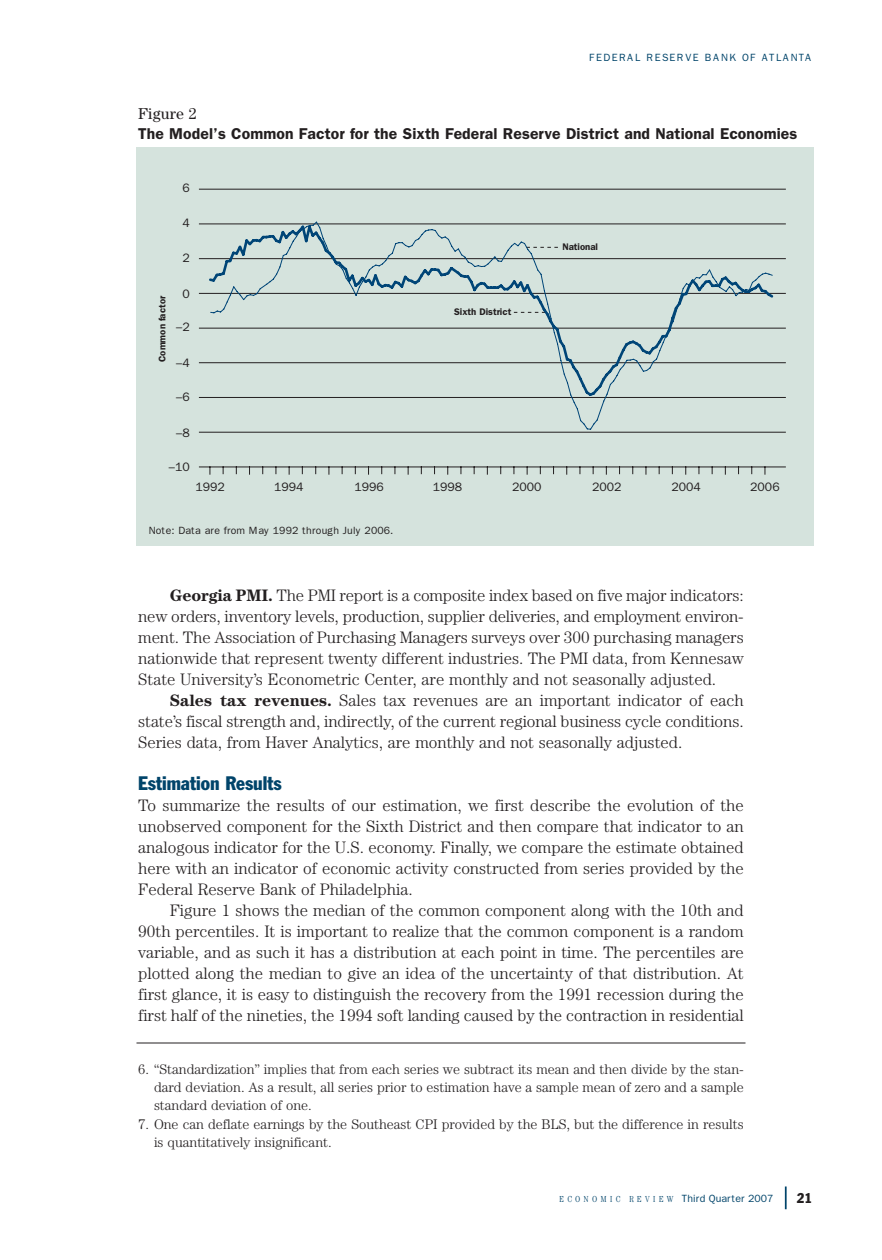
<style>
.page{position:relative;width:882px;height:1260px;background:#fff}
.page>*{position:absolute;margin:0;border:0;box-sizing:border-box;transform-origin:0 0}
.t1{font:condensed 19.25px "Franklin Gothic";color:#00446a}
.t2{font:300 16.62px/21px "Century";color:#231f20;text-align:justify}
.t3{font:600 15.75px "Franklin Gothic";letter-spacing:.005em;color:#231f20}
.t4{font:15.75px "Century";letter-spacing:.015em;color:#231f20}
.t5{font:300 14px/18.4px "Century";color:#231f20;text-align:justify}
.t6{font:condensed 14px "Franklin Gothic";color:#231f20}
.t7{font:12.25px "Franklin Gothic";color:#231f20}
.t8{font:10.5px "Franklin Gothic";letter-spacing:.01em;color:#231f20}
.t9{font:10.5px "Franklin Gothic";color:#00446a}
.t10{font:10.5px "Franklin Gothic";letter-spacing:.12em;color:#00446a}
.t11{font:600 9.62px "Franklin Gothic";color:#231f20}
.s1{font-weight:700}
.s2{font-family:"Century";font-weight:300;font-stretch:condensed;font-size:8.75px}
</style>
<div class="page">
<hr style="left:785px;top:1186px;width:2px;height:23px;background:#00446a">
<hr style="left:136px;top:1043px;width:610px;height:1px;background:#231f20">
<div style="left:136px;top:147px;width:678px;height:399px;background:#d5e3dd"></div>
<hr style="left:199px;top:432px;width:586px;height:1px;background:#231f20">
<hr style="left:199px;top:397px;width:586px;height:1px;background:#231f20">
<hr style="left:199px;top:362px;width:586px;height:1px;background:#231f20">
<hr style="left:199px;top:328px;width:586px;height:1px;background:#231f20">
<hr style="left:199px;top:293px;width:586px;height:1px;background:#231f20">
<hr style="left:199px;top:258px;width:586px;height:1px;background:#231f20">
<hr style="left:199px;top:224px;width:586px;height:1px;background:#231f20">
<hr style="left:199px;top:189px;width:586px;height:1px;background:#231f20">
<hr style="left:199px;top:467px;width:586px;height:1px;background:#231f20">
<svg style="left:207px;top:223px;width:569px;height:175px"></svg>
<p class="t10" style="left:589px;top:54px;width:224px">FEDERAL RESERVE BANK OF ATLANTA</p>
<p class="t4" style="left:138px;top:108px;width:60px">Figure 2</p>
<p class="t3" style="left:138px;top:128px;width:661px">The Model’s Common Factor for the Sixth Federal Reserve District and National Economies</p>
<p class="t7" style="left:182px;top:183px;width:9px">6</p>
<p class="t7" style="left:182px;top:218px;width:9px">4</p>
<p class="t7" style="left:182px;top:253px;width:9px">2</p>
<p class="t11" style="left:159px;top:362px;width:68px;rotate:-90deg">Common factor</p>
<p class="t7" style="left:182px;top:290px;width:9px">0</p>
<p class="t7" style="left:176px;top:323px;width:15px">–2</p>
<p class="t7" style="left:176px;top:359px;width:15px">–4</p>
<p class="t7" style="left:176px;top:392px;width:15px">–6</p>
<p class="t7" style="left:176px;top:429px;width:15px">–8</p>
<p class="t7" style="left:169px;top:462px;width:22px">–10</p>
<p class="t7" style="left:195px;top:483px;width:31px">1992</p>
<p class="t11" style="left:454px;top:308px;width:59px">Sixth District</p>
<p class="t11" style="left:562px;top:243px;width:37px">National</p>
<p class="t7" style="left:274px;top:483px;width:31px">1994</p>
<p class="t7" style="left:354px;top:483px;width:31px">1996</p>
<p class="t7" style="left:433px;top:483px;width:31px">1998</p>
<p class="t7" style="left:512px;top:483px;width:31px">2000</p>
<p class="t7" style="left:592px;top:483px;width:31px">2002</p>
<p class="t7" style="left:671px;top:483px;width:31px">2004</p>
<p class="t7" style="left:750px;top:483px;width:31px">2006</p>
<p class="t8" style="left:149px;top:527px;width:246px">Note: Data are from May 1992 through July 2006.</p>
<p class="t2" style="left:138px;top:586px;width:607px;text-indent:31px"><span class="s1">Georgia PMI.</span> The PMI report is a composite index based on five major indicators: new orders, inventory levels, production, supplier deliveries, and employment environ&shy;ment. The Association of Purchasing Managers surveys over 300 purchasing managers nationwide that represent twenty different industries. The PMI data, from Kennesaw State University’s Econometric Center, are monthly and not seasonally adjusted.</p>
<p class="t2" style="left:138px;top:691px;width:607px;text-indent:32px"><span class="s1">Sales tax revenues.</span> Sales tax revenues are an important indicator of each state’s fiscal strength and, indirectly, of the current regional business cycle conditions.<br>Series data, from Haver Analytics, are monthly and not seasonally adjusted.</p>
<p class="t1" style="left:138px;top:776px;width:145px">Estimation Results</p>
<p class="t2" style="left:138px;top:796px;width:607px">To summarize the results of our estimation, we first describe the evolution of the unobserved component for the Sixth District and then compare that indicator to an analogous indicator for the U.S. economy. Finally, we compare the estimate obtained here with an indicator of economic activity constructed from series provided by the Federal Reserve Bank of Philadelphia.</p>
<p class="t2" style="left:138px;top:901px;width:607px;text-indent:31px">Figure 1 shows the median of the common component along with the 10th and 90th percentiles. It is important to realize that the common component is a random variable, and as such it has a distribution at each point in time. The percentiles are plotted along the median to give an idea of the uncertainty of that distribution. At first glance, it is easy to distinguish the recovery from the 1991 recession during the first half of the nineties, the 1994 soft landing caused by the contraction in residential</p>
<p class="t5" style="left:154px;top:1061px;width:591px;text-indent:-16px">6. “Standardization” implies that from each series we subtract its mean and then divide by the stan&shy;dard deviation. As a result, all series prior to estimation have a sample mean of zero and a sample standard deviation of one.</p>
<p class="t5" style="left:154px;top:1116px;width:591px;text-indent:-16px">7. One can deflate earnings by the Southeast CPI provided by the BLS, but the difference in results is quantitatively insignificant.</p>
<p class="t9" style="left:559px;top:1195px;width:216px"><span class="s2">E C O N O M I C R E V I E W</span> Third Quarter 2007</p>
<p class="t6" style="left:797px;top:1193px;width:17px">21</p>
</div>
